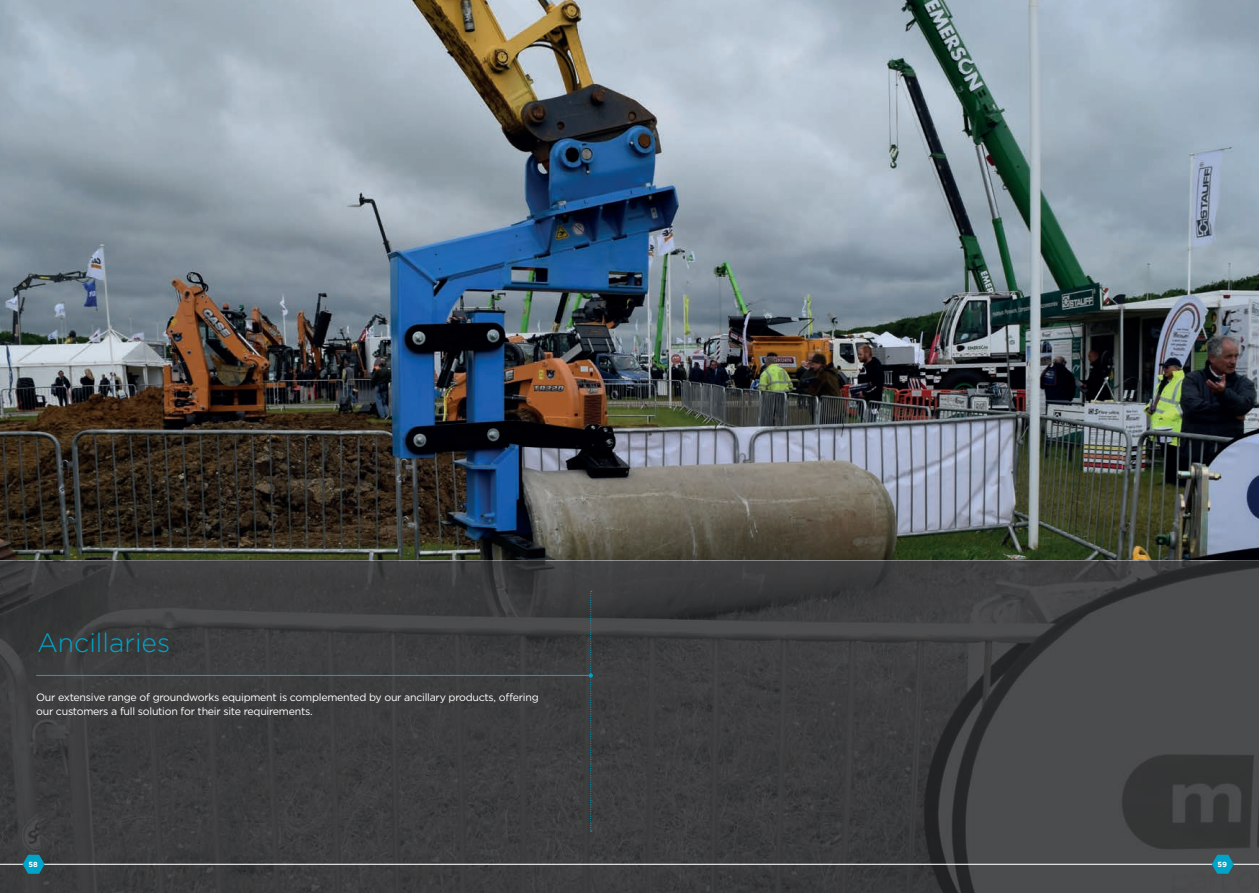
<style>
.page{position:relative;width:1259px;height:893px;background:#fff}
.page>*{position:absolute;margin:0;border:0;box-sizing:border-box;transform-origin:0 0}
.t1{font:300 26.55px "Gotham";color:#00a4c8}
.t2{font:10.65px/13.8px "Gotham";letter-spacing:-.025em;color:#fff}
.t3{font:700 7.35px "Gotham";color:#fff}
</style>
<div class="page">
<img style="left:0;top:0;width:1259px;height:561px">
<svg style="left:0;top:561px;width:1259px;height:332px;background:#3d3e3f"></svg>
<hr style="left:0;top:864px;width:1259px;height:1px;background:#fff">
<svg style="left:23px;top:855px;width:22px;height:19px"></svg>
<svg style="left:1211px;top:855px;width:22px;height:19px"></svg>
<hr style="left:36px;top:675px;width:555px;height:1px;background:#00a4c8">
<svg style="left:589px;top:591px;width:4px;height:241px"></svg>
<p class="t1" style="left:37px;top:626px;width:135px">Ancillaries</p>
<p class="t2" style="left:36px;top:690px;width:504px">Our extensive range of groundworks equipment is complemented by our ancillary products, offering our customers a full solution for their site requirements.</p>
<p class="t3" style="left:29px;top:860px;width:11px">58</p>
<p class="t3" style="left:1217px;top:860px;width:11px">59</p>
</div>
